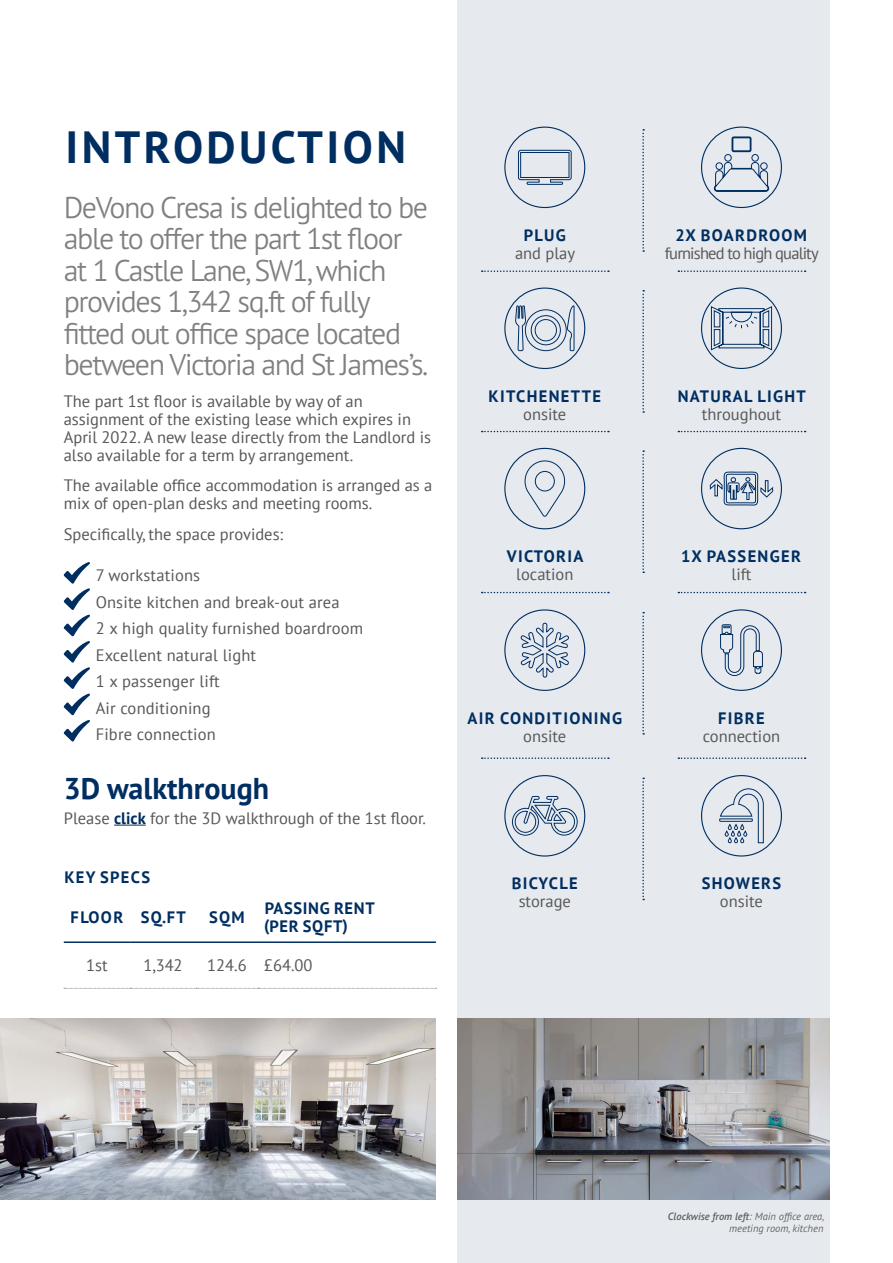
<style>
.page{position:relative;width:893px;height:1263px;background:#fff}
.page>*{position:absolute;margin:0;border:0;box-sizing:border-box;transform-origin:0 0}
.t1{font:700 45px "PT Sans";letter-spacing:.075em;color:#002e61}
.t2{font:300 30px/31.5px "PT Sans Pro";letter-spacing:-.05em;color:#808080}
.t3{font:700 30px "PT Sans";color:#002e61}
.t4{font:16.5px/26.5px "PT Sans";color:#575756}
.t5{font:700 16.5px "PT Sans";letter-spacing:.08em;color:#002e61}
.t6{font:16.5px "PT Sans";letter-spacing:-.05em;color:#575756}
.t7{font:700 16.5px/18px "PT Sans";letter-spacing:.04em;color:#002e61}
.t8{font:italic 300 10.5px/12px "PT Sans Pro";color:#575756;text-align:right}
.s1{font-weight:700;color:#002e61}
.s2{font-weight:600}
</style>
<div class="page">
<div style="left:457px;top:0;width:372px;height:1263px;background:#e6eaef"></div>
<img style="left:0;top:1019px;width:436px;height:180px">
<img style="left:457px;top:1019px;width:372px;height:180px">
<svg style="left:64px;top:562px;width:26px;height:180px"></svg>
<svg style="left:482px;top:592px;width:127px;height:1px"></svg>
<svg style="left:482px;top:757px;width:127px;height:2px"></svg>
<svg style="left:482px;top:431px;width:127px;height:1px"></svg>
<svg style="left:678px;top:592px;width:128px;height:1px"></svg>
<svg style="left:678px;top:757px;width:128px;height:2px"></svg>
<svg style="left:678px;top:431px;width:128px;height:1px"></svg>
<svg style="left:678px;top:270px;width:128px;height:2px"></svg>
<svg style="left:642px;top:129px;width:2px;height:123px"></svg>
<svg style="left:642px;top:290px;width:2px;height:123px"></svg>
<svg style="left:642px;top:450px;width:2px;height:123px"></svg>
<svg style="left:642px;top:612px;width:2px;height:123px"></svg>
<svg style="left:642px;top:778px;width:2px;height:122px"></svg>
<div style="left:504px;top:127px;width:81px;height:81px;border:1px solid #002e61;border-radius:50%"></div>
<div style="left:701px;top:127px;width:81px;height:81px;border:1px solid #002e61;border-radius:50%"></div>
<svg style="left:482px;top:270px;width:127px;height:99px"></svg>
<div style="left:535px;top:319px;width:22px;height:22px;border:1px solid #002e61;border-radius:50%"></div>
<div style="left:701px;top:287px;width:81px;height:82px;border:1px solid #002e61;border-radius:50%"></div>
<div style="left:504px;top:448px;width:81px;height:81px;border:1px solid #002e61;border-radius:50%"></div>
<svg style="left:524px;top:460px;width:42px;height:57px"></svg>
<div style="left:701px;top:448px;width:81px;height:81px;border:1px solid #002e61;border-radius:50%"></div>
<svg style="left:709px;top:471px;width:65px;height:35px"></svg>
<div style="left:504px;top:609px;width:81px;height:82px;border:1px solid #002e61;border-radius:50%"></div>
<div style="left:504px;top:775px;width:81px;height:81px;border:1px solid #002e61;border-radius:50%"></div>
<div style="left:701px;top:609px;width:81px;height:82px;border:1px solid #002e61;border-radius:50%"></div>
<div style="left:701px;top:775px;width:81px;height:81px;border:1px solid #002e61;border-radius:50%"></div>
<hr style="left:114px;top:825px;width:32px;height:1px;background:#002e61">
<svg style="left:64px;top:988px;width:373px;height:1px"></svg>
<hr style="left:64px;top:941px;width:66px;height:2px;background:#002e61">
<hr style="left:130px;top:941px;width:66px;height:2px;background:#002e61">
<hr style="left:196px;top:941px;width:62px;height:2px;background:#002e61">
<hr style="left:258px;top:941px;width:178px;height:2px;background:#002e61">
<svg style="left:720px;top:624px;width:43px;height:52px"></svg>
<svg style="left:518px;top:150px;width:54px;height:35px"></svg>
<div style="left:751px;top:154px;width:8px;height:8px;border:1px solid #002e61;border-radius:50%"></div>
<div style="left:724px;top:154px;width:8px;height:8px;border:1px solid #002e61;border-radius:50%"></div>
<svg style="left:713px;top:162px;width:57px;height:30px"></svg>
<svg style="left:731px;top:136px;width:21px;height:16px"></svg>
<svg style="left:710px;top:306px;width:62px;height:45px"></svg>
<svg style="left:520px;top:622px;width:49px;height:56px"></svg>
<svg style="left:719px;top:788px;width:45px;height:56px"></svg>
<svg style="left:512px;top:796px;width:66px;height:40px"></svg>
<h1 class="t1" style="left:66px;top:118px;width:342px">INTRODUCTION</h1>
<h2 class="t2" style="left:64px;top:191px;width:366px">DeVono Cresa is delighted to be able to offer the part 1st floor at 1 Castle Lane, SW1, which provides 1,342 sq.ft of fully fitted out office space located between Victoria and St James’s.</h2>
<p class="t4" style="left:64px;top:391px;width:369px;line-height:18px">The part 1st floor is available by way of an assignment of the existing lease which expires in April 2022. A new lease directly from the Landlord is also available for a term by arrangement.</p>
<p class="t4" style="left:64px;top:476px;width:370px;line-height:18px">The available office accommodation is arranged as a mix of open-plan desks and meeting rooms.</p>
<p class="t4" style="left:64px;top:521px;width:221px">Specifically, the space provides:</p>
<p class="t4" style="left:96px;top:562px;width:269px">7 workstations<br>Onsite kitchen and break-out area<br>2 x high quality furnished boardroom<br>Excellent natural light<br>1 x passenger lift<br>Air conditioning<br>Fibre connection</p>
<h2 class="t3" style="left:64px;top:769px;width:207px">3D walkthrough</h2>
<p class="t4" style="left:64px;top:804px;width:364px">Please <span class="s1">click</span> for the 3D walkthrough of the 1st floor.</p>
<p class="t5" style="left:64px;top:866px;width:87px">KEY SPECS</p>
<p class="t5" style="left:71px;top:907px;width:117px">FLOOR SQ.FT</p>
<p class="t5" style="left:209px;top:907px;width:37px">SQM</p>
<p class="t7" style="left:264px;top:899px;width:112px">PASSING RENT (PER SQFT)</p>
<p class="t4" style="left:86px;top:952px;width:23px">1st</p>
<p class="t4" style="left:143px;top:952px;width:41px">1,342</p>
<p class="t4" style="left:207px;top:952px;width:107px">124.6 £64.00</p>
<p class="t5" style="left:524px;top:224px;width:44px">PLUG</p>
<p class="t4" style="left:515px;top:239px;width:62px">and play</p>
<p class="t5" style="left:488px;top:385px;width:114px">KITCHENETTE</p>
<p class="t4" style="left:523px;top:400px;width:45px">onsite</p>
<p class="t5" style="left:507px;top:545px;width:78px">VICTORIA</p>
<p class="t4" style="left:516px;top:560px;width:59px">location</p>
<p class="t5" style="left:467px;top:707px;width:156px">AIR CONDITIONING</p>
<p class="t4" style="left:523px;top:722px;width:45px">onsite</p>
<p class="t5" style="left:512px;top:872px;width:67px">BICYCLE</p>
<p class="t4" style="left:519px;top:888px;width:54px">storage</p>
<p class="t5" style="left:675px;top:224px;width:133px">2X BOARDROOM</p>
<p class="t6" style="left:665px;top:242px;width:155px">furnished to high quality</p>
<p class="t5" style="left:678px;top:385px;width:130px">NATURAL LIGHT</p>
<p class="t4" style="left:702px;top:400px;width:81px">throughout</p>
<p class="t5" style="left:681px;top:545px;width:121px">1X PASSENGER</p>
<p class="t4" style="left:732px;top:560px;width:21px">lift</p>
<p class="t5" style="left:718px;top:707px;width:48px">FIBRE</p>
<p class="t4" style="left:703px;top:722px;width:79px">connection</p>
<p class="t5" style="left:702px;top:872px;width:81px">SHOWERS</p>
<p class="t4" style="left:720px;top:888px;width:45px">onsite</p>
<p class="t8" style="left:668px;top:1210px;width:158px"><span class="s2">Clockwise from left</span>: Main office area, meeting room, kitchen</p>
</div>
